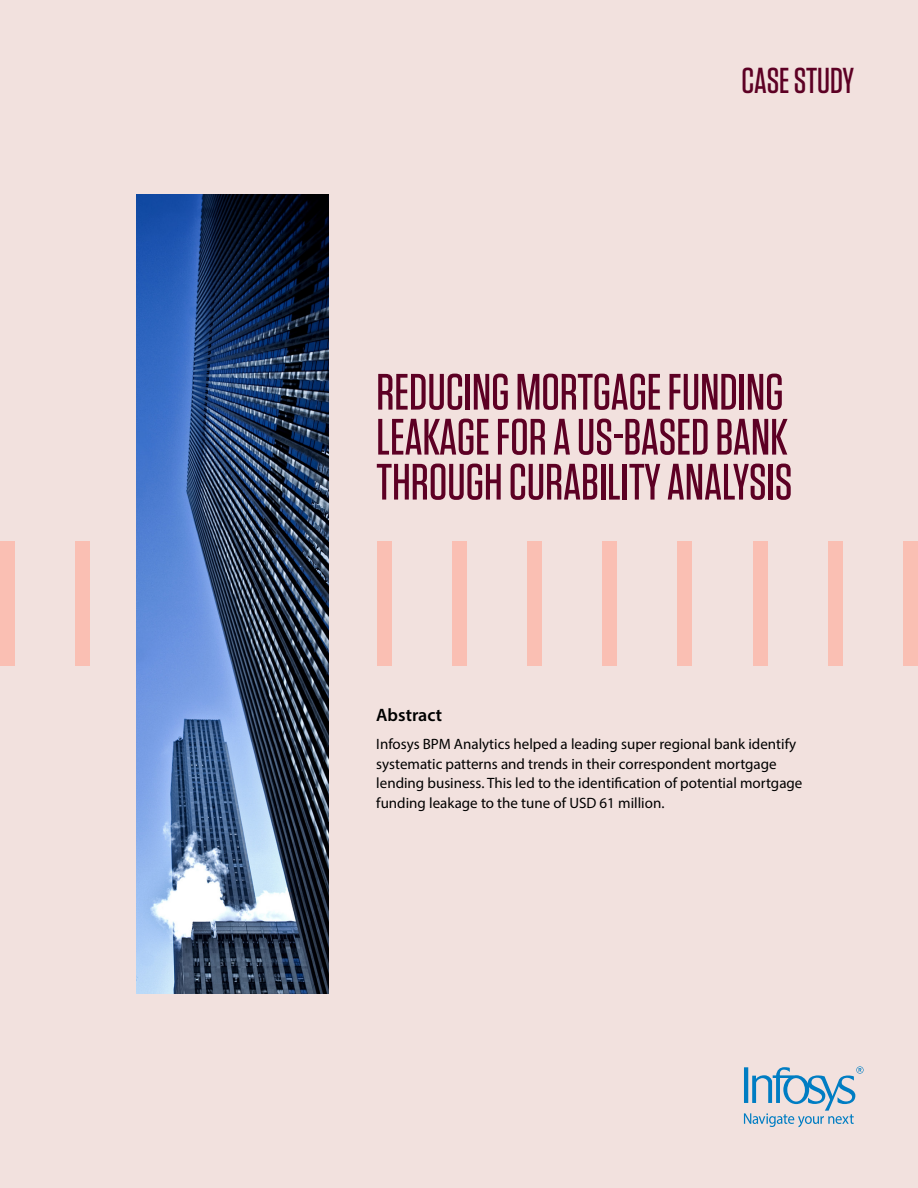
<style>
.page{position:relative;width:918px;height:1188px;background:#f2e1de}
.page>*{position:absolute;margin:0;border:0;box-sizing:border-box;transform-origin:0 0}
.t1{font:500 51px/45px "Tungsten";color:#5d0024}
.t2{font:500 36px "Tungsten";letter-spacing:-.005em;color:#5d0024}
.t3{font:600 18px "Myriad Pro";color:#000}
.t4{font:15px/19.5px "Myriad Pro";color:#000}
</style>
<div class="page">
<svg style="left:744px;top:1066px;width:120px;height:61px"></svg>
<div style="left:0;top:541px;width:15px;height:125px;background:#fabfb3"></div>
<div style="left:75px;top:541px;width:15px;height:125px;background:#fabfb3"></div>
<div style="left:828px;top:541px;width:15px;height:125px;background:#fabfb3"></div>
<div style="left:753px;top:541px;width:15px;height:125px;background:#fabfb3"></div>
<div style="left:527px;top:541px;width:15px;height:125px;background:#fabfb3"></div>
<div style="left:452px;top:541px;width:15px;height:125px;background:#fabfb3"></div>
<div style="left:677px;top:541px;width:15px;height:125px;background:#fabfb3"></div>
<div style="left:602px;top:541px;width:15px;height:125px;background:#fabfb3"></div>
<div style="left:377px;top:541px;width:15px;height:125px;background:#fabfb3"></div>
<div style="left:903px;top:541px;width:15px;height:125px;background:#fabfb3"></div>
<img style="left:136px;top:194px;width:192px;height:800px">
<h2 class="t2" style="left:742px;top:61px;width:114px">CASE STUDY</h2>
<h1 class="t1" style="left:376px;top:370px;width:418px">REDUCING MORTGAGE FUNDING<br>LEAKAGE FOR A US-BASED BANK<br>THROUGH CURABILITY ANALYSIS</h1>
<p class="t3" style="left:376px;top:704px;width:67px">Abstract</p>
<p class="t4" style="left:376px;top:734px;width:428px">Infosys BPM Analytics helped a leading super regional bank identify systematic patterns and trends in their correspondent mortgage lending business. This led to the identification of potential mortgage funding leakage to the tune of USD 61 million.</p>
</div>
